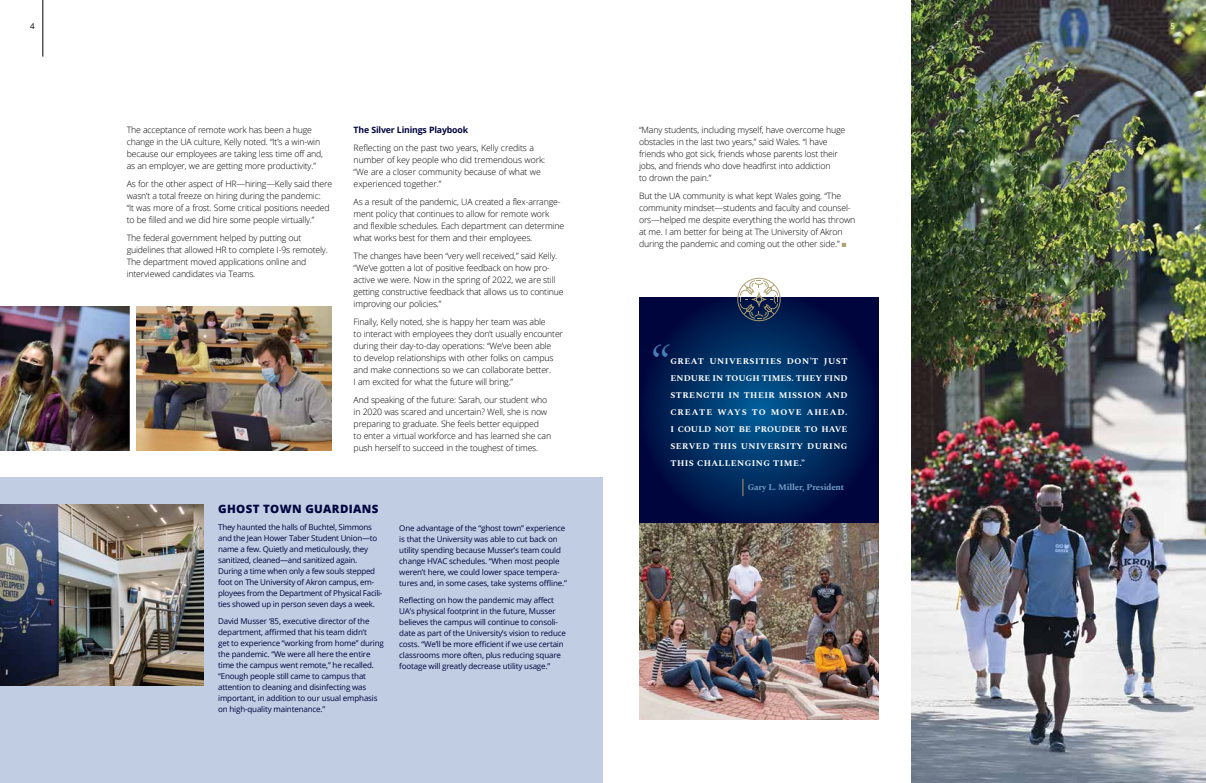
<style>
.page{position:relative;width:1206px;height:783px;background:#fff}
.page>*{position:absolute;margin:0;border:0;box-sizing:border-box;transform-origin:0 0}
.t1{font:italic 48px "Spectral";color:#477eb4}
.t2{font:800 11.5px "Open Sans";letter-spacing:.03em;color:#00053e}
.t3{font:300 8.8px/12px "Open Sans";letter-spacing:-.02em;color:#000}
.t4{font:700 8.8px/17px "Spectral";letter-spacing:.05em;color:#fff;text-align:justify}
.t5{font:700 8.8px "Open Sans";letter-spacing:-.02em;color:#00053e}
.t6{font:700 8.8px "Spectral";letter-spacing:-.02em;color:#769ac5}
.t7{font:8px/11px "Open Sans";letter-spacing:-.02em;color:#00053e}
.t8{font:8px "Open Sans";color:#000}
.t9{font:8px "Open Sans";color:#fff}
.s1{color:#ad9e6e}
</style>
<div class="page">
<img style="left:136px;top:307px;width:195px;height:144px">
<img style="left:911px;top:0;width:295px;height:783px">
<img style="left:0;top:307px;width:130px;height:144px">
<hr style="left:43px;top:0;width:1px;height:57px;background:#000">
<img style="left:639px;top:522px;width:240px;height:198px">
<div style="left:0;top:477px;width:603px;height:306px;background:#c0cde3"></div>
<svg style="left:639px;top:297px;width:240px;height:225px;background:#002157"></svg>
<svg style="left:737px;top:278px;width:44px;height:43px"></svg>
<img style="left:0;top:505px;width:204px;height:181px">
<svg style="left:742px;top:479px;width:1px;height:17px"></svg>
<p class="t8" style="left:30px;top:21px;width:6px">4</p>
<p class="t3" style="left:127px;top:123px;width:198px">The acceptance of remote work has been a huge change in the UA culture, Kelly noted. “It’s a win-win because our employees are taking less time off and, as an employer, we are getting more productivity.”</p>
<p class="t3" style="left:127px;top:177px;width:207px">As for the other aspect of HR—hiring—Kelly said there wasn’t a total freeze on hiring during the pandemic:<br>“It was more of a frost. Some critical positions needed to be filled and we did hire some people virtually.”</p>
<p class="t3" style="left:127px;top:231px;width:203px">The federal government helped by putting out guidelines that allowed HR to complete I-9s remotely.<br>The department moved applications online and interviewed candidates via Teams.</p>
<p class="t5" style="left:354px;top:123px;width:116px">The Silver Linings Playbook</p>
<p class="t3" style="left:354px;top:141px;width:193px">Reflecting on the past two years, Kelly credits a number of key people who did tremendous work: “We are a closer community because of what we experienced together.”</p>
<p class="t3" style="left:354px;top:195px;width:212px">As a result of the pandemic, UA created a flex-arrange&shy;ment policy that continues to allow for remote work and flexible schedules. Each department can determine what works best for them and their employees.</p>
<p class="t3" style="left:354px;top:249px;width:211px">The changes have been “very well received,” said Kelly. “We’ve gotten a lot of positive feedback on how pro&shy;active we were. Now in the spring of 2022, we are still getting constructive feedback that allows us to continue improving our policies.”</p>
<p class="t3" style="left:354px;top:315px;width:211px">Finally, Kelly noted, she is happy her team was able<br>to interact with employees they don’t usually encounter during their day-to-day operations: “We’ve been able<br>to develop relationships with other folks on campus and make connections so we can collaborate better.<br>I am excited for what the future will bring.”</p>
<p class="t3" style="left:354px;top:393px;width:199px">And speaking of the future: Sarah, our student who in 2020 was scared and uncertain? Well, she is now preparing to graduate. She feels better equipped<br>to enter a virtual workforce and has learned she can push herself to succeed in the toughest of times.</p>
<h2 class="t2" style="left:218px;top:500px;width:162px">GHOST TOWN GUARDIANS</h2>
<p class="t7" style="left:218px;top:522px;width:166px">They haunted the halls of Buchtel, Simmons and the Jean Hower Taber Student Union—to name a few. Quietly and meticulously, they sanitized, cleaned—and sanitized again.<br>During a time when only a few souls stepped foot on The University of Akron campus, em&shy;ployees from the Department of Physical Facili&shy;ties showed up in person seven days a week.</p>
<p class="t7" style="left:218px;top:616px;width:167px">David Musser ‘85, executive director of the department, affirmed that his team didn’t<br>get to experience “working from home” during the pandemic. “We were all here the entire time the campus went remote,” he recalled. “Enough people still came to campus that attention to cleaning and disinfecting was important, in addition to our usual emphasis on high-quality maintenance.”</p>
<p class="t7" style="left:399px;top:522px;width:169px">One advantage of the “ghost town” experience is that the University was able to cut back on utility spending because Musser’s team could change HVAC schedules. “When most people weren’t here, we could lower space tempera&shy;tures and, in some cases, take systems offline.”</p>
<p class="t7" style="left:399px;top:594px;width:168px">Reflecting on how the pandemic may affect UA’s physical footprint in the future, Musser believes the campus will continue to consoli&shy;date as part of the University’s vision to reduce costs. “We’ll be more efficient if we use certain classrooms more often, plus reducing square footage will greatly decrease utility usage.”</p>
<p class="t3" style="left:639px;top:123px;width:208px">“Many students, including myself, have overcome huge obstacles in the last two years,” said Wales. “I have friends who got sick, friends whose parents lost their jobs, and friends who dove headfirst into addiction<br>to drown the pain.”</p>
<p class="t3" style="left:639px;top:189px;width:218px">But the UA community is what kept Wales going. “The community mindset—students and faculty and counsel&shy;ors—helped me despite everything the world has thrown at me. I am better for being at The University of Akron during the pandemic and coming out the other side.” <span class="s1">■</span></p>
<h1 class="t1" style="left:648px;top:330px;width:22px">“</h1>
<p class="t4" style="left:670px;top:352px;width:179px">GREAT UNIVERSITIES DON’T JUST ENDURE IN TOUGH TIMES. THEY FIND STRENGTH IN THEIR MISSION AND CREATE WAYS TO MOVE AHEAD.<br>I COULD NOT BE PROUDER TO HAVE SERVED THIS UNIVERSITY DURING THIS CHALLENGING TIME.”</p>
<p class="t6" style="left:748px;top:481px;width:98px">Gary L. Miller, President</p>
<p class="t9" style="left:1170px;top:21px;width:6px">5</p>
</div>
